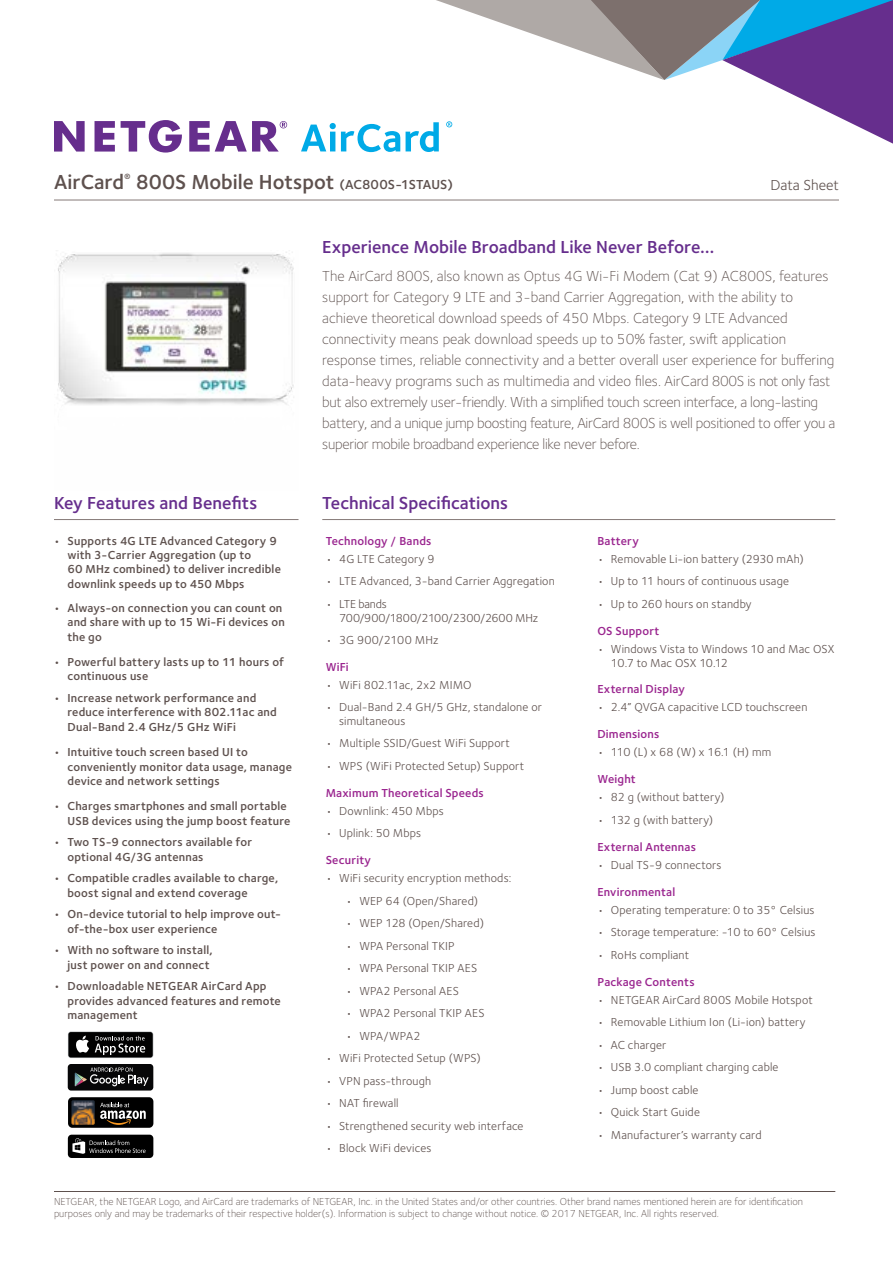
<style>
.page{position:relative;width:893px;height:1263px;background:#fff}
.page>*{position:absolute;margin:0;border:0;box-sizing:border-box;transform-origin:0 0}
.t1{font:600 21px "Foundry Sterling";color:#5e514e}
.t2{font:600 18px "Foundry Sterling";color:#662e8d}
.t3{font:300 15px/21px "Foundry Sterling";color:#5e514e}
.t4{font:15px "Foundry Sterling";color:#5e514e}
.t5{font:12px/14.4px "Foundry Sterling";letter-spacing:.015em;color:#5e514e}
.t6{font:600 12px/14.4px "Foundry Sterling";letter-spacing:.015em;color:#5e514e}
.t7{font:600 12px "Foundry Sterling";letter-spacing:.015em;color:#9a258f}
.t8{font:12px/14.4px "Foundry Sterling";letter-spacing:-.01em;color:#5e514e}
.t9{font:300 10.5px/12px "Foundry Sterling";color:#5e514e}
.s1{font-size:13.5px}
</style>
<div class="page">
<svg style="left:189px;top:121px;width:98px;height:31px"></svg>
<svg style="left:121px;top:120px;width:61px;height:33px"></svg>
<svg style="left:95px;top:121px;width:20px;height:31px"></svg>
<svg style="left:54px;top:121px;width:31px;height:31px"></svg>
<svg style="left:301px;top:0;width:592px;height:152px"></svg>
<hr style="left:54px;top:200px;width:785px;height:1px;background:#857a78">
<hr style="left:54px;top:519px;width:244px;height:1px;background:#857a78">
<hr style="left:322px;top:519px;width:513px;height:1px;background:#857a78">
<hr style="left:54px;top:1191px;width:781px;height:1px;background:#5e514e">
<div style="left:68px;top:1135px;width:85px;height:23px;background:#000;border-radius:4px"></div>
<svg style="left:72px;top:1138px;width:74px;height:16px"></svg>
<svg style="left:68px;top:1031px;width:85px;height:27px"></svg>
<div style="left:68px;top:1032px;width:85px;height:25px;background:#010101;border-radius:2px"></div>
<svg style="left:76px;top:1036px;width:13px;height:16px"></svg>
<svg style="left:95px;top:1036px;width:50px;height:19px"></svg>
<div style="left:68px;top:1097px;width:85px;height:31px;background:#000;border-radius:4px"></div>
<svg style="left:100px;top:1103px;width:46px;height:22px"></svg>
<img style="left:71px;top:1100px;width:24px;height:25px">
<div style="left:68px;top:1064px;width:85px;height:26px;background:#070708;border-radius:3px"></div>
<svg style="left:75px;top:1067px;width:74px;height:19px"></svg>
<img style="left:58px;top:252px;width:236px;height:153px">
<h1 class="t1" style="left:54px;top:170px;width:400px">AirCard<sup>®</sup> 800S Mobile Hotspot <span class="s1">(AC800S-1STAUS)</span></h1>
<p class="t4" style="left:770px;top:176px;width:70px">Data Sheet</p>
<h2 class="t2" style="left:322px;top:236px;width:394px">Experience Mobile Broadband Like Never Before…</h2>
<h2 class="t2" style="left:54px;top:492px;width:205px">Key Features and Benefits</h2>
<p class="t6" style="left:68px;top:534px;width:215px;text-indent:-14px">• Supports 4G LTE Advanced Category 9 with 3-Carrier Aggregation (up to<br>60 MHz combined) to deliver incredible downlink speeds up to 450 Mbps</p>
<p class="t6" style="left:68px;top:601px;width:219px;text-indent:-14px">• Always-on connection you can count on and share with up to 15 Wi-Fi devices on the go</p>
<p class="t6" style="left:68px;top:655px;width:218px;text-indent:-14px">• Powerful battery lasts up to 11 hours of continuous use</p>
<p class="t6" style="left:68px;top:691px;width:211px;text-indent:-14px">• Increase network performance and reduce interference with 802.11ac and<br>Dual-Band 2.4 GHz/5 GHz WiFi</p>
<p class="t6" style="left:68px;top:745px;width:226px;text-indent:-14px">• Intuitive touch screen based UI to conveniently monitor data usage, manage device and network settings</p>
<p class="t6" style="left:54px;top:799px;width:238px;text-align:right">• Charges smartphones and small portable<br>USB devices using the jump boost feature</p>
<p class="t6" style="left:68px;top:835px;width:186px;text-indent:-14px">• Two TS-9 connectors available for optional 4G/3G antennas</p>
<p class="t6" style="left:68px;top:871px;width:212px;text-indent:-14px">• Compatible cradles available to charge, boost signal and extend coverage</p>
<p class="t6" style="left:68px;top:907px;width:215px;text-indent:-14px">• On-device tutorial to help improve out&shy;of-the-box user experience</p>
<p class="t6" style="left:54px;top:943px;width:160px;text-align:right">• With no software to install, just power on and connect</p>
<p class="t6" style="left:68px;top:979px;width:215px;text-indent:-14px">• Downloadable NETGEAR AirCard App provides advanced features and remote management</p>
<p class="t3" style="left:322px;top:265px;width:514px">The AirCard 800S, also known as Optus 4G Wi-Fi Modem (Cat 9) AC800S, features support for Category 9 LTE and 3-band Carrier Aggregation, with the ability to achieve theoretical download speeds of 450 Mbps. Category 9 LTE Advanced connectivity means peak download speeds up to 50% faster, swift application response times, reliable connectivity and a better overall user experience for buffering data-heavy programs such as multimedia and video files. AirCard 800S is not only fast but also extremely user-friendly. With a simplified touch screen interface, a long-lasting battery, and a unique jump boosting feature, AirCard 800S is well positioned to offer you a superior mobile broadband experience like never before.</p>
<h2 class="t2" style="left:322px;top:492px;width:187px">Technical Specifications</h2>
<p class="t7" style="left:326px;top:533px;width:107px">Technology / Bands</p>
<p class="t5" style="left:326px;top:551px;width:110px">• 4G LTE Category 9</p>
<p class="t5" style="left:326px;top:574px;width:231px">• LTE Advanced, 3-band Carrier Aggregation</p>
<p class="t8" style="left:339px;top:596px;width:201px;text-indent:-14px">• LTE bands<br>700/900/1800/2100/2300/2600 MHz</p>
<p class="t5" style="left:326px;top:632px;width:114px">• 3G 900/2100 MHz</p>
<p class="t7" style="left:326px;top:659px;width:25px">WiFi</p>
<p class="t5" style="left:326px;top:677px;width:147px">• WiFi 802.11ac, 2x2 MIMO</p>
<p class="t5" style="left:339px;top:700px;width:204px;text-indent:-14px">• Dual-Band 2.4 GH/5 GHz, standalone or simultaneous</p>
<p class="t5" style="left:326px;top:736px;width:186px">• Multiple SSID/Guest WiFi Support</p>
<p class="t5" style="left:326px;top:758px;width:200px">• WPS (WiFi Protected Setup) Support</p>
<p class="t7" style="left:326px;top:785px;width:160px">Maximum Theoretical Speeds</p>
<p class="t5" style="left:326px;top:803px;width:120px">• Downlink: 450 Mbps</p>
<p class="t5" style="left:326px;top:826px;width:97px">• Uplink: 50 Mbps</p>
<p class="t7" style="left:326px;top:853px;width:47px">Security</p>
<p class="t5" style="left:326px;top:871px;width:187px">• WiFi security encryption methods:</p>
<p class="t5" style="left:346px;top:893px;width:134px">• WEP 64 (Open/Shared)</p>
<p class="t5" style="left:346px;top:916px;width:140px">• WEP 128 (Open/Shared)</p>
<p class="t5" style="left:346px;top:938px;width:110px">• WPA Personal TKIP</p>
<p class="t5" style="left:346px;top:961px;width:133px">• WPA Personal TKIP AES</p>
<p class="t5" style="left:346px;top:983px;width:114px">• WPA2 Personal AES</p>
<p class="t5" style="left:346px;top:1006px;width:140px">• WPA2 Personal TKIP AES</p>
<p class="t5" style="left:346px;top:1028px;width:76px">• WPA/WPA2</p>
<p class="t5" style="left:326px;top:1051px;width:157px">• WiFi Protected Setup (WPS)</p>
<p class="t5" style="left:326px;top:1073px;width:107px">• VPN pass-through</p>
<p class="t5" style="left:326px;top:1096px;width:74px">• NAT firewall</p>
<p class="t5" style="left:326px;top:1118px;width:199px">• Strengthened security web interface</p>
<p class="t5" style="left:326px;top:1141px;width:107px">• Block WiFi devices</p>
<p class="t7" style="left:597px;top:533px;width:43px">Battery</p>
<p class="t5" style="left:597px;top:551px;width:208px">• Removable Li-ion battery (2930 mAh)</p>
<p class="t5" style="left:597px;top:574px;width:193px">• Up to 11 hours of continuous usage</p>
<p class="t5" style="left:597px;top:596px;width:156px">• Up to 260 hours on standby</p>
<p class="t7" style="left:597px;top:623px;width:64px">OS Support</p>
<p class="t5" style="left:611px;top:641px;width:225px;text-indent:-14px">• Windows Vista to Windows 10 and Mac OSX<br>10.7 to Mac OSX 10.12</p>
<p class="t7" style="left:597px;top:682px;width:89px">External Display</p>
<p class="t5" style="left:597px;top:700px;width:212px">• 2.4” QVGA capacitive LCD touchscreen</p>
<p class="t7" style="left:597px;top:727px;width:64px">Dimensions</p>
<p class="t5" style="left:597px;top:745px;width:175px">• 110 (L) x 68 (W) x 16.1 (H) mm</p>
<p class="t7" style="left:597px;top:772px;width:40px">Weight</p>
<p class="t5" style="left:597px;top:790px;width:129px">• 82 g (without battery)</p>
<p class="t5" style="left:597px;top:812px;width:117px">• 132 g (with battery)</p>
<p class="t7" style="left:597px;top:839px;width:100px">External Antennas</p>
<p class="t5" style="left:597px;top:857px;width:126px">• Dual TS-9 connectors</p>
<p class="t7" style="left:597px;top:884px;width:79px">Environmental</p>
<p class="t5" style="left:597px;top:902px;width:219px">• Operating temperature: 0 to 35° Celsius</p>
<p class="t5" style="left:597px;top:925px;width:220px">• Storage temperature: -10 to 60° Celsius</p>
<p class="t5" style="left:597px;top:947px;width:93px">• RoHs compliant</p>
<p class="t7" style="left:597px;top:974px;width:99px">Package Contents</p>
<p class="t5" style="left:597px;top:992px;width:217px">• NETGEAR AirCard 800S Mobile Hotspot</p>
<p class="t5" style="left:597px;top:1015px;width:210px">• Removable Lithium Ion (Li-ion) battery</p>
<p class="t5" style="left:597px;top:1037px;width:70px">• AC charger</p>
<p class="t5" style="left:597px;top:1060px;width:183px">• USB 3.0 compliant charging cable</p>
<p class="t5" style="left:597px;top:1082px;width:103px">• Jump boost cable</p>
<p class="t5" style="left:597px;top:1105px;width:104px">• Quick Start Guide</p>
<p class="t5" style="left:597px;top:1127px;width:166px">• Manufacturer’s warranty card</p>
<p class="t9" style="left:54px;top:1196px;width:750px">NETGEAR, the NETGEAR Logo, and AirCard are trademarks of NETGEAR, Inc. in the United States and/or other countries. Other brand names mentioned herein are for identification purposes only and may be trademarks of their respective holder(s). Information is subject to change without notice. © 2017 NETGEAR, Inc. All rights reserved.</p>
</div>
